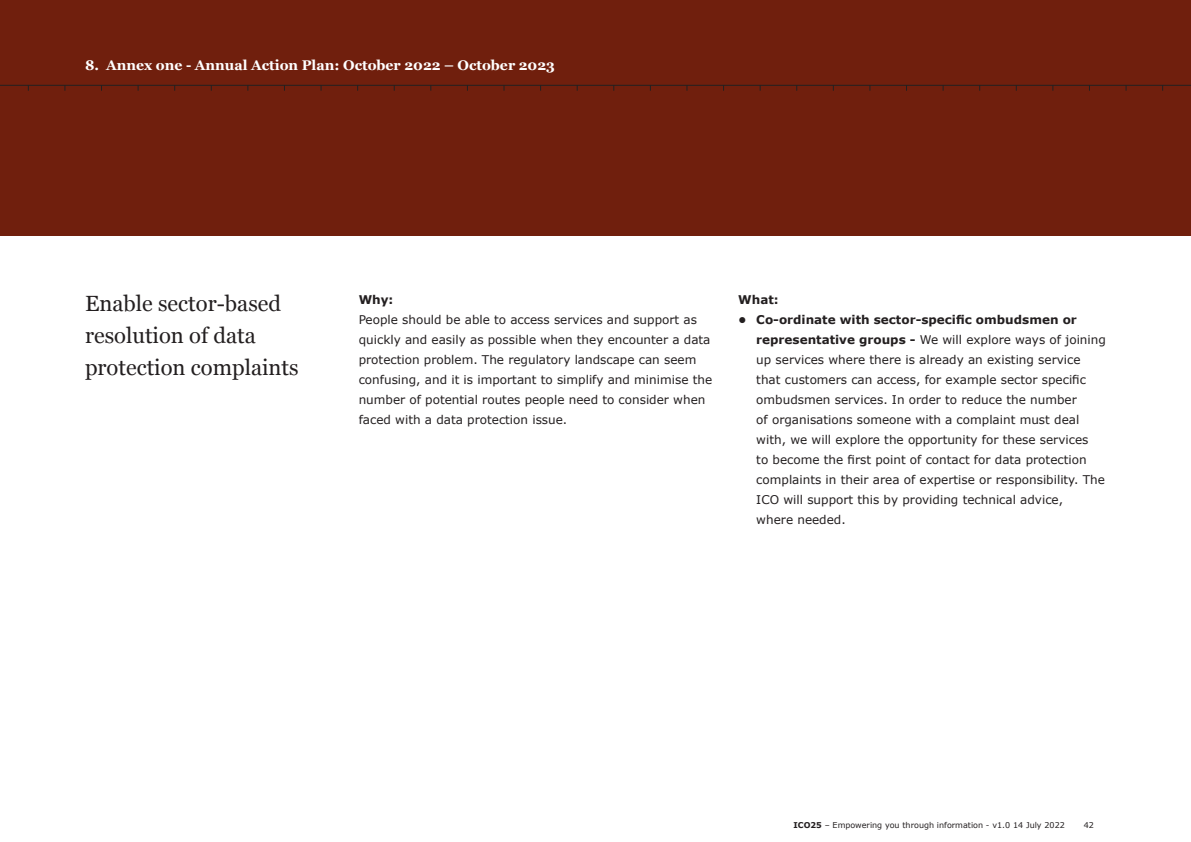
<style>
.page{position:relative;width:1191px;height:842px;background:#fff}
.page>*{position:absolute;margin:0;border:0;box-sizing:border-box;transform-origin:0 0}
.t1{font:22px/32px "Georgia";color:#231f20}
.t2{font:700 14px "Georgia";color:#fff}
.t3{font:12px/20px "Verdana";color:#231f20}
.t4{font:700 12px "Verdana";color:#231f20}
.t5{font:8px "Verdana";color:#231f20}
.s1{font-weight:700}
</style>
<div class="page">
<div style="left:0;top:0;width:1191px;height:235px;background:#701f0d"></div>
<hr style="left:0;top:85px;width:1191px;height:1px;background:#231f20">
<p class="t2" style="left:85px;top:55px;width:471px">8. Annex one - Annual Action Plan: October 2022 – October 2023</p>
<h4 class="t1" style="left:85px;top:287px;width:215px">Enable sector-based resolution of data protection complaints</h4>
<p class="t4" style="left:359px;top:291px;width:36px">Why:</p>
<p class="t3" style="left:359px;top:309px;width:355px">People should be able to access services and support as quickly and easily as possible when they encounter a data protection problem. The regulatory landscape can seem confusing, and it is important to simplify and minimise the number of potential routes people need to consider when faced with a data protection issue.</p>
<p class="t4" style="left:738px;top:291px;width:42px">What:</p>
<p class="t3" style="left:756px;top:309px;width:351px;text-indent:-18px"><span class="s1">• Co-ordinate with sector-specific ombudsmen or representative groups -</span> We will explore ways of joining up services where there is already an existing service that customers can access, for example sector specific ombudsmen services. In order to reduce the number<br>of organisations someone with a complaint must deal with, we will explore the opportunity for these services<br>to become the first point of contact for data protection complaints in their area of expertise or responsibility. The ICO will support this by providing technical advice,<br>where needed.</p>
<p class="t5" style="left:793px;top:820px;width:273px"><span class="s1">ICO25</span> – Empowering you through information - v1.0 14 July 2022</p>
<p class="t5" style="left:1083px;top:820px;width:12px">42</p>
</div>
